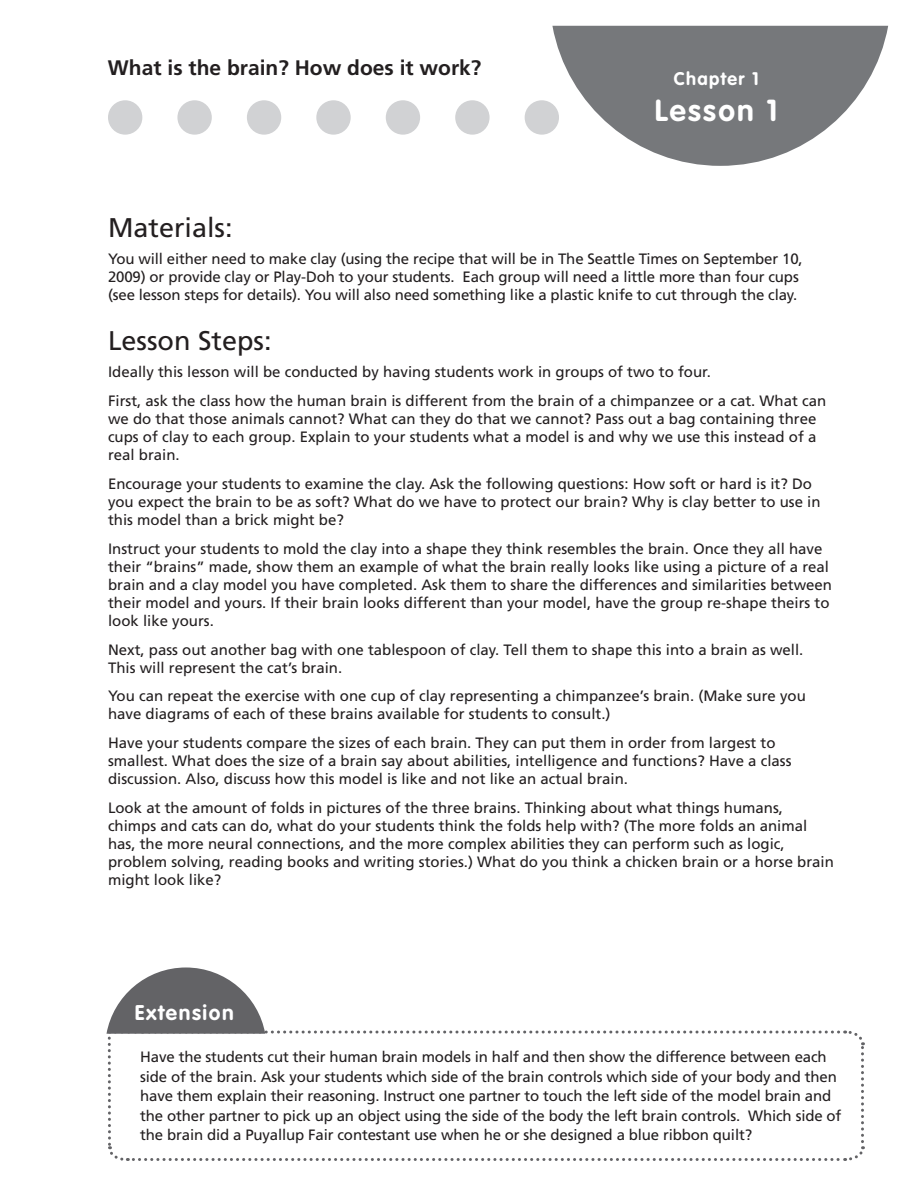
<style>
.page{position:relative;width:918px;height:1188px;background:#fff}
.page>*{position:absolute;margin:0;border:0;box-sizing:border-box;transform-origin:0 0}
.t1{font:700 30px "VAG Rounded";letter-spacing:.075em;color:#fff}
.t2{font:27px "Frutiger";color:#231f20}
.t3{font:700 21px "Frutiger";color:#231f20}
.t4{font:700 21px "VAG Rounded";letter-spacing:.075em;color:#fff}
.t5{font:700 18px "VAG Rounded";letter-spacing:.075em;color:#fff}
.t6{font:15px/18px "Frutiger";color:#231f20}
</style>
<div class="page">
<svg style="left:106px;top:967px;width:759px;height:194px"></svg>
<svg style="left:552px;top:26px;width:336px;height:140px;fill:#76787b"></svg>
<div style="left:108px;top:100px;width:34px;height:35px;background:#d1d2d4;border-radius:50%"></div>
<div style="left:177px;top:100px;width:35px;height:35px;background:#d1d2d4;border-radius:50%"></div>
<div style="left:247px;top:100px;width:34px;height:35px;background:#d1d2d4;border-radius:50%"></div>
<div style="left:316px;top:100px;width:35px;height:35px;background:#d1d2d4;border-radius:50%"></div>
<div style="left:386px;top:100px;width:34px;height:35px;background:#d1d2d4;border-radius:50%"></div>
<div style="left:455px;top:100px;width:35px;height:35px;background:#d1d2d4;border-radius:50%"></div>
<div style="left:525px;top:100px;width:34px;height:35px;background:#d1d2d4;border-radius:50%"></div>
<p class="t3" style="left:108px;top:55px;width:375px">What is the brain? How does it work?</p>
<p class="t5" style="left:674px;top:68px;width:86px">Chapter 1</p>
<p class="t1" style="left:655px;top:93px;width:124px">Lesson 1</p>
<p class="t2" style="left:108px;top:212px;width:126px">Materials:</p>
<p class="t6" style="left:108px;top:250px;width:696px">You will either need to make clay (using the recipe that will be in The Seattle Times on September 10,<br>2009) or provide clay or Play-Doh to your students. Each group will need a little more than four cups (see lesson steps for details). You will also need something like a plastic knife to cut through the clay.</p>
<p class="t2" style="left:108px;top:325px;width:165px">Lesson Steps:</p>
<p class="t6" style="left:108px;top:363px;width:604px">Ideally this lesson will be conducted by having students work in groups of two to four.</p>
<p class="t6" style="left:108px;top:392px;width:720px">First, ask the class how the human brain is different from the brain of a chimpanzee or a cat. What can we do that those animals cannot? What can they do that we cannot? Pass out a bag containing three cups of clay to each group. Explain to your students what a model is and why we use this instead of a real brain.</p>
<p class="t6" style="left:108px;top:475px;width:714px">Encourage your students to examine the clay. Ask the following questions: How soft or hard is it? Do you expect the brain to be as soft? What do we have to protect our brain? Why is clay better to use in this model than a brick might be?</p>
<p class="t6" style="left:108px;top:539px;width:726px">Instruct your students to mold the clay into a shape they think resembles the brain. Once they all have their “brains” made, show them an example of what the brain really looks like using a picture of a real brain and a clay model you have completed. Ask them to share the differences and similarities between their model and yours. If their brain looks different than your model, have the group re-shape theirs to look like yours.</p>
<p class="t6" style="left:108px;top:640px;width:697px">Next, pass out another bag with one tablespoon of clay. Tell them to shape this into a brain as well.<br>This will represent the cat’s brain.</p>
<p class="t6" style="left:108px;top:687px;width:699px">You can repeat the exercise with one cup of clay representing a chimpanzee’s brain. (Make sure you have diagrams of each of these brains available for students to consult.)</p>
<p class="t6" style="left:108px;top:734px;width:685px">Have your students compare the sizes of each brain. They can put them in order from largest to smallest. What does the size of a brain say about abilities, intelligence and functions? Have a class discussion. Also, discuss how this model is like and not like an actual brain.</p>
<p class="t6" style="left:108px;top:799px;width:727px">Look at the amount of folds in pictures of the three brains. Thinking about what things humans, chimps and cats can do, what do your students think the folds help with? (The more folds an animal has, the more neural connections, and the more complex abilities they can perform such as logic, problem solving, reading books and writing stories.) What do you think a chicken brain or a horse brain might look like?</p>
<p class="t4" style="left:135px;top:1000px;width:100px">Extension</p>
<p class="t6" style="left:140px;top:1047px;width:703px;line-height:19.5px">Have the students cut their human brain models in half and then show the difference between each side of the brain. Ask your students which side of the brain controls which side of your body and then have them explain their reasoning. Instruct one partner to touch the left side of the model brain and the other partner to pick up an object using the side of the body the left brain controls. Which side of the brain did a Puyallup Fair contestant use when he or she designed a blue ribbon quilt?</p>
</div>
